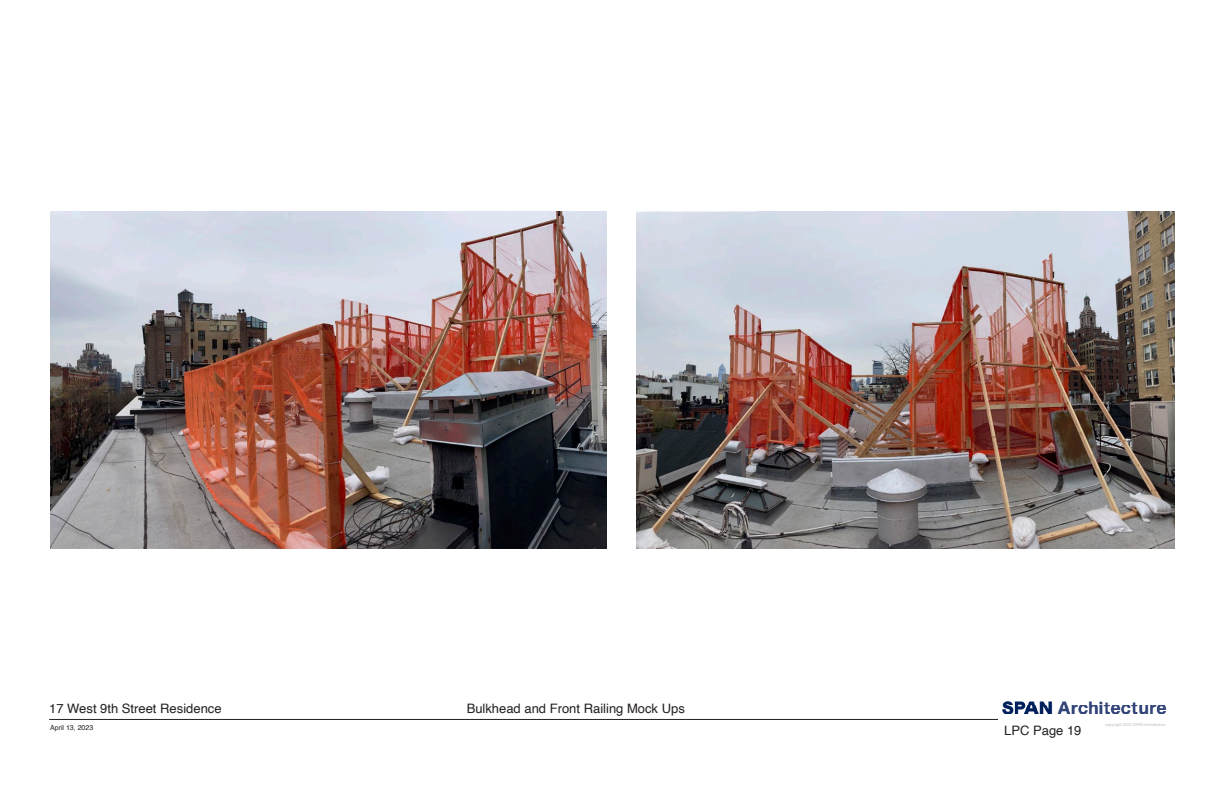
<style>
.page{position:relative;width:1224px;height:792px;background:#fff}
.page>*{position:absolute;margin:0;border:0;box-sizing:border-box;transform-origin:0 0}
.t1{font:13px "Helvetica";color:#231f20}
.t2{font:7px "Helvetica";color:#231f20}
.t3{font:4px "Helvetica";color:#bfbfbf}
</style>
<div class="page">
<hr style="left:49px;top:719px;width:1116px;height:1px;background:#231f20">
<img style="left:1002px;top:701px;width:165px;height:13px">
<img style="left:50px;top:211px;width:556px;height:337px">
<img style="left:636px;top:211px;width:539px;height:337px">
<p class="t1" style="left:49px;top:698px;width:174px">17 West 9th Street Residence</p>
<p class="t2" style="left:50px;top:722px;width:45px">April 13, 2023</p>
<p class="t1" style="left:467px;top:698px;width:220px">Bulkhead and Front Railing Mock Ups</p>
<p class="t1" style="left:1004px;top:721px;width:79px">LPC Page 19</p>
<p class="t3" style="left:1105px;top:722px;width:62px">copyright 2022 SPAN Architecture</p>
</div>
